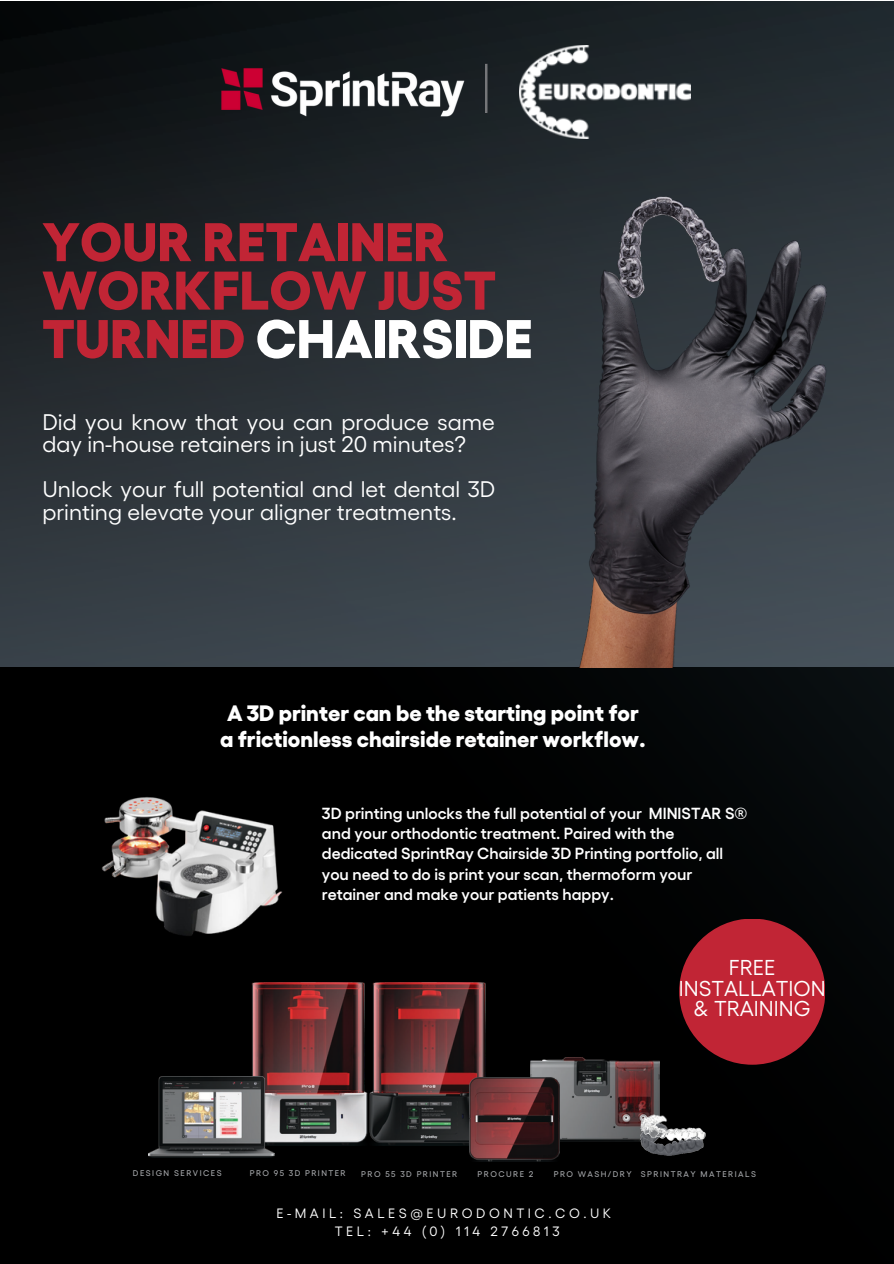
<style>
.page{position:relative;width:894px;height:1264px;background:#fff}
.page>*{position:absolute;margin:0;border:0;box-sizing:border-box;transform-origin:0 0}
.t1{font:800 54.15px/48.4px "Gellix";color:#c12535}
.t2{font:800 54.15px "Gellix";color:#fff}
.t3{font:22.5px/22.5px "Gellix";color:#fff}
.t4{font:800 22.2px "Gellix";color:#fff}
.t5{font:21.45px "Gellix";color:#fff}
.t6{font:600 16.05px/20.2px "Gellix";color:#fff}
.t7{font:13.5px "Gellix";letter-spacing:.26em;color:#fff}
.t8{font:500 8.25px "Gellix";letter-spacing:.175em;color:#a1a3a6}
.s1{color:#c12535}
</style>
<div class="page">
<img style="left:0;top:1px;width:893px;height:666px">
<img style="left:0;top:667px;width:893px;height:596px">
<img style="left:246px;top:982px;width:123px;height:162px">
<div style="left:679px;top:918px;width:145px;height:146px;background:#c12535;border-radius:50%"></div>
<img style="left:530px;top:1057px;width:129px;height:84px">
<img style="left:367px;top:983px;width:123px;height:162px">
<img style="left:469px;top:1077px;width:90px;height:84px">
<img style="left:148px;top:1076px;width:126px;height:81px">
<img style="left:216px;top:59px;width:233px;height:71px">
<img style="left:449px;top:19px;width:444px;height:648px">
<img style="left:70px;top:742px;width:246px;height:245px">
<img style="left:640px;top:1114px;width:65px;height:41px">
<img style="left:519px;top:45px;width:171px;height:94px">
<p class="t1" style="left:42px;top:213px;width:455px">YOUR RETAINER<br>WORKFLOW JUST</p>
<p class="t2" style="left:42px;top:301px;width:491px"><span class="s1">TURNED</span> CHAIRSIDE</p>
<p class="t3" style="left:42px;top:409px;width:454px">Did you know that you can produce same day in-house retainers in just 20 minutes?</p>
<p class="t3" style="left:42px;top:476px;width:454px">Unlock your full potential and let dental 3D printing elevate your aligner treatments.</p>
<p class="t4" style="left:227px;top:698px;width:413px">A 3D printer can be the starting point for</p>
<p class="t4" style="left:220px;top:724px;width:427px">a frictionless chairside retainer workflow.</p>
<p class="t6" style="left:322px;top:801px;width:426px">3D printing unlocks the full potential of your MINISTAR S®</p>
<p class="t6" style="left:322px;top:822px;width:403px">and your orthodontic treatment. Paired with the dedicated SprintRay Chairside 3D Printing portfolio, all you need to do is print your scan, thermoform your retainer and make your patients happy.</p>
<p class="t5" style="left:728px;top:953px;width:48px">FREE</p>
<p class="t5" style="left:678px;top:973px;width:148px">INSTALLATION</p>
<p class="t5" style="left:693px;top:994px;width:118px">&amp; TRAINING</p>
<p class="t8" style="left:133px;top:1167px;width:90px">DESIGN SERVICES</p>
<p class="t8" style="left:250px;top:1167px;width:97px">PRO 95 3D PRINTER</p>
<p class="t8" style="left:361px;top:1168px;width:97px">PRO 55 3D PRINTER</p>
<p class="t8" style="left:477px;top:1168px;width:57px">PROCURE 2</p>
<p class="t8" style="left:553px;top:1168px;width:79px">PRO WASH/DRY</p>
<p class="t8" style="left:640px;top:1168px;width:117px">SPRINTRAY MATERIALS</p>
<p class="t7" style="left:276px;top:1204px;width:336px">E-MAIL: SALES@EURODONTIC.CO.UK</p>
<p class="t7" style="left:334px;top:1222px;width:226px">TEL: +44 (0) 114 2766813</p>
</div>
